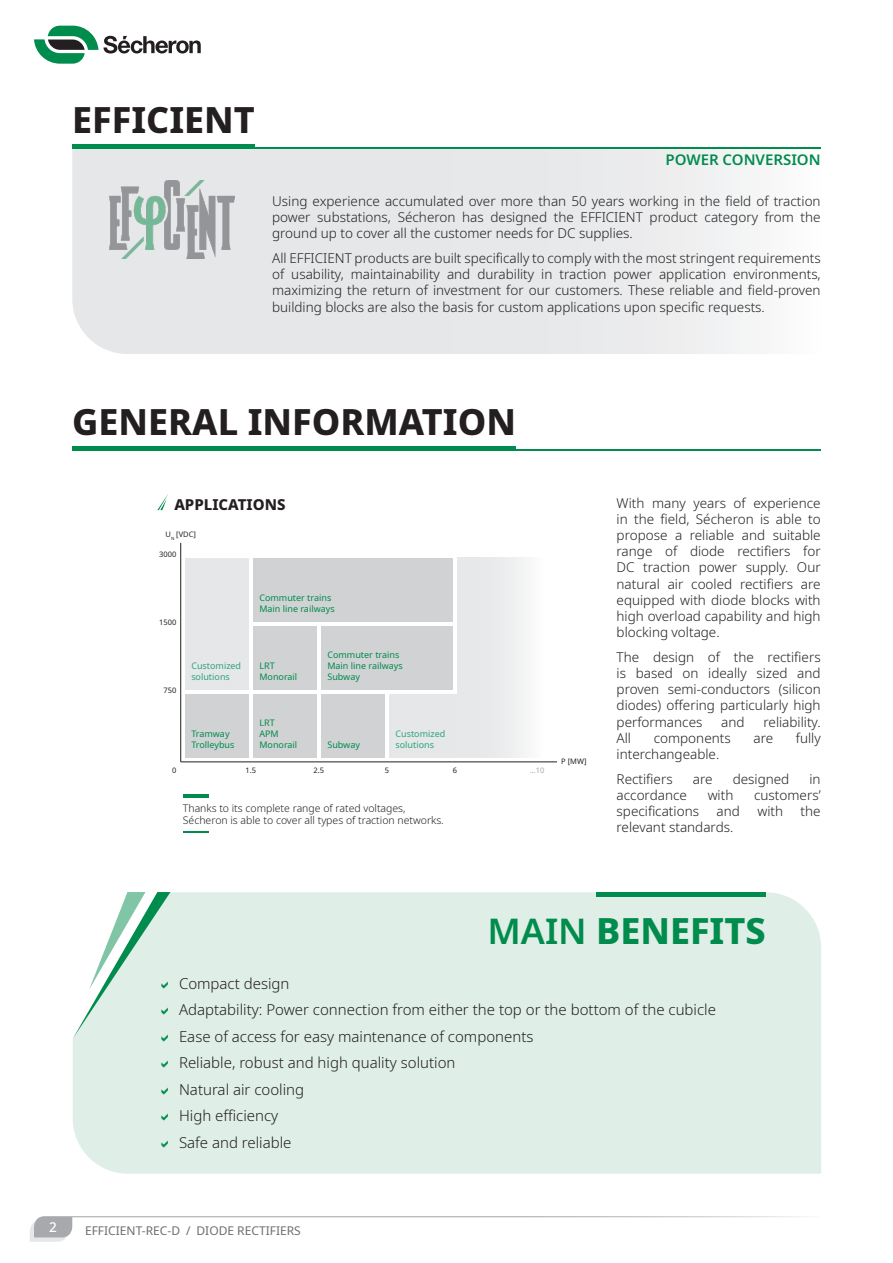
<style>
.page{position:relative;width:893px;height:1263px;background:#fff}
.page>*{position:absolute;margin:0;border:0;box-sizing:border-box;transform-origin:0 0}
.Title_H1{font:800 36px "Noto Sans";color:#231f20}
.Benefits_Title{font:800 36px "Noto Sans";color:#008c4d}
.t1{font:300 15px "Noto Sans";color:#231f20}
.Title_H2{font:600 15px "Noto Sans";color:#008c4d}
.Title_H3{font:800 15px "Noto Sans";color:#231f20}
.t2{font:300 13.5px/16.2px "Noto Sans";color:#231f20;text-align:justify}
.t3{font:500 13.5px "Noto Sans";color:#fff}
.t4{font:12px "Noto Sans";color:#6c6d70}
.Legend_or_Note{font:300 10.5px "Noto Sans";color:#231f20}
.t5{font:9px/10.8px "Noto Sans";color:#008c4d}
.t6{font:9px/10.8px "Noto Sans";color:#2ea577}
.t7{font:7.5px "Noto Sans";color:#231f20}
.t8{font:7.5px "Noto Sans";color:#a8a9ad}
.s1{font-weight:600}
</style>
<div class="page">
<svg style="left:34px;top:26px;width:167px;height:38px"></svg>
<svg style="left:30px;top:1216px;width:776px;height:26px"></svg>
<svg style="left:72px;top:149px;width:679px;height:205px;background:#e8e9ea"></svg>
<hr style="left:72px;top:148px;width:749px;height:1px;background:#008c4d">
<hr style="left:72px;top:145px;width:183px;height:4px;background:#008c4d">
<img style="left:110px;top:180px;width:125px;height:79px">
<hr style="left:72px;top:449px;width:749px;height:2px;background:#008c4d">
<div style="left:72px;top:446px;width:444px;height:5px;background:#008c4d"></div>
<svg style="left:157px;top:494px;width:11px;height:16px"></svg>
<hr style="left:180px;top:543px;width:1px;height:219px;background:#231f20">
<hr style="left:181px;top:761px;width:376px;height:1px;background:#231f20">
<div style="left:185px;top:694px;width:64px;height:64px;background:#d1d2d4"></div>
<div style="left:253px;top:694px;width:64px;height:64px;background:#d1d2d4"></div>
<div style="left:321px;top:694px;width:64px;height:64px;background:#d1d2d4"></div>
<div style="left:389px;top:694px;width:68px;height:64px;background:#e6e7e9"></div>
<div style="left:185px;top:558px;width:64px;height:132px;background:#e6e7e9"></div>
<div style="left:457px;top:558px;width:85px;height:200px;background:linear-gradient(to right,#e2e4e5,#f8f8f8)"></div>
<div style="left:253px;top:626px;width:64px;height:64px;background:#d1d2d4"></div>
<div style="left:321px;top:626px;width:132px;height:64px;background:#d1d2d4"></div>
<div style="left:253px;top:558px;width:200px;height:63px;background:#d1d2d4"></div>
<hr style="left:183px;top:794px;width:25px;height:3px;background:#008c4d">
<svg style="left:183px;top:831px;width:25px;height:1px"></svg>
<div style="left:73px;top:892px;width:748px;height:282px;background:#dfeee6"></div>
<hr style="left:596px;top:892px;width:170px;height:4px;background:#008c4d">
<svg style="left:73px;top:892px;width:98px;height:149px"></svg>
<svg style="left:161px;top:1061px;width:7px;height:7px"></svg>
<svg style="left:161px;top:1087px;width:7px;height:7px"></svg>
<svg style="left:161px;top:1114px;width:7px;height:7px"></svg>
<svg style="left:161px;top:1140px;width:7px;height:7px"></svg>
<p class="Title_H1" style="left:72px;top:93px;width:184px">EFFICIENT</p>
<p class="Title_H2" style="left:665px;top:149px;width:157px">POWER CONVERSION</p>
<p class="t2" style="left:272px;top:193px;width:550px">Using experience accumulated over more than 50 years working in the field of traction power substations, Sécheron has designed the EFFICIENT product category from the ground up to cover all the customer needs for DC supplies.</p>
<p class="t2" style="left:272px;top:250px;width:550px">All EFFICIENT products are built specifically to comply with the most stringent requirements of usability, maintainability and durability in traction power application environments, maximizing the return of investment for our customers. These reliable and field-proven building blocks are also the basis for custom applications upon specific requests.</p>
<p class="Title_H1" style="left:72px;top:395px;width:445px">GENERAL INFORMATION</p>
<p class="Title_H3" style="left:174px;top:494px;width:113px">APPLICATIONS</p>
<p class="t7" style="left:166px;top:529px;width:32px">U<sub>N</sub> [VDC]</p>
<p class="t7" style="left:159px;top:549px;width:19px">3000</p>
<p class="t7" style="left:159px;top:617px;width:19px">1500</p>
<p class="t7" style="left:164px;top:685px;width:14px">750</p>
<p class="t6" style="left:191px;top:660px;width:51px">Customized solutions</p>
<p class="t5" style="left:259px;top:592px;width:77px">Commuter trains<br>Main line railways</p>
<p class="t5" style="left:259px;top:660px;width:39px">LRT<br>Monorail</p>
<p class="t5" style="left:327px;top:650px;width:77px">Commuter trains<br>Main line railways<br>Subway</p>
<p class="t5" style="left:259px;top:718px;width:39px">LRT<br>APM<br>Monorail</p>
<p class="t5" style="left:191px;top:728px;width:45px">Tramway<br>Trolleybus</p>
<p class="t6" style="left:395px;top:728px;width:51px">Customized solutions</p>
<p class="t5" style="left:327px;top:739px;width:34px">Subway</p>
<p class="t7" style="left:172px;top:764px;width:6px">0</p>
<p class="t7" style="left:246px;top:764px;width:12px">1.5</p>
<p class="t7" style="left:314px;top:764px;width:12px">2.5</p>
<p class="t7" style="left:385px;top:764px;width:6px">5</p>
<p class="t7" style="left:453px;top:764px;width:6px">6</p>
<p class="t8" style="left:530px;top:764px;width:16px">...10</p>
<p class="Legend_or_Note" style="left:183px;top:800px;width:224px">Thanks to its complete range of rated voltages,</p>
<p class="Legend_or_Note" style="left:183px;top:813px;width:262px">Sécheron is able to cover all types of traction networks.</p>
<p class="t7" style="left:561px;top:756px;width:27px">P [MW]</p>
<p class="t2" style="left:617px;top:495px;width:206px">With many years of experience in the field, Sécheron is able to propose a reliable and suitable range of diode rectifiers for DC traction power supply. Our natural air cooled rectifiers are equipped with diode blocks with high overload capability and high blocking voltage.</p>
<p class="t2" style="left:617px;top:649px;width:206px">The design of the rectifiers is based on ideally sized and proven semi-conductors (silicon diodes) offering particularly high performances</p>
<p class="t2" style="left:721px;top:714px;width:25px">and</p>
<p class="t2" style="left:763px;top:714px;width:59px">reliability.</p>
<p class="t2" style="left:617px;top:730px;width:16px">All</p>
<p class="t2" style="left:654px;top:730px;width:78px">components</p>
<p class="t2" style="left:753px;top:730px;width:21px">are</p>
<p class="t2" style="left:796px;top:730px;width:26px">fully</p>
<p class="t2" style="left:617px;top:746px;width:104px">interchangeable.</p>
<p class="t2" style="left:617px;top:771px;width:58px">Rectifiers</p>
<p class="t2" style="left:693px;top:771px;width:21px">are</p>
<p class="t2" style="left:733px;top:771px;width:58px">designed</p>
<p class="t2" style="left:809px;top:771px;width:13px">in</p>
<p class="t2" style="left:617px;top:787px;width:72px">accordance</p>
<p class="t2" style="left:708px;top:787px;width:27px">with</p>
<p class="t2" style="left:754px;top:787px;width:68px">customers’</p>
<p class="t2" style="left:617px;top:803px;width:84px">specifications</p>
<p class="t2" style="left:716px;top:803px;width:25px">and</p>
<p class="t2" style="left:757px;top:803px;width:27px">with</p>
<p class="t2" style="left:801px;top:803px;width:22px">the</p>
<p class="t2" style="left:617px;top:820px;width:118px">relevant standards.</p>
<p class="Benefits_Title" style="left:487px;top:905px;width:280px"><span class="s1">MAIN</span> BENEFITS</p>
<p class="t1" style="left:179px;top:973px;width:112px">Compact design</p>
<p class="t1" style="left:179px;top:999px;width:538px">Adaptability: Power connection from either the top or the bottom of the cubicle</p>
<p class="t1" style="left:179px;top:1026px;width:356px">Ease of access for easy maintenance of components</p>
<p class="t1" style="left:179px;top:1052px;width:278px">Reliable, robust and high quality solution</p>
<p class="t1" style="left:179px;top:1079px;width:127px">Natural air cooling</p>
<p class="t1" style="left:179px;top:1105px;width:101px">High efficiency</p>
<p class="t1" style="left:179px;top:1132px;width:114px">Safe and reliable</p>
<p class="t3" style="left:49px;top:1217px;width:9px">2</p>
<p class="t4" style="left:85px;top:1222px;width:160px">EFFICIENT-REC-D / Diode rectifier</p>
<p class="t4" style="left:294px;top:1222px;width:8px">s</p>
</div>
